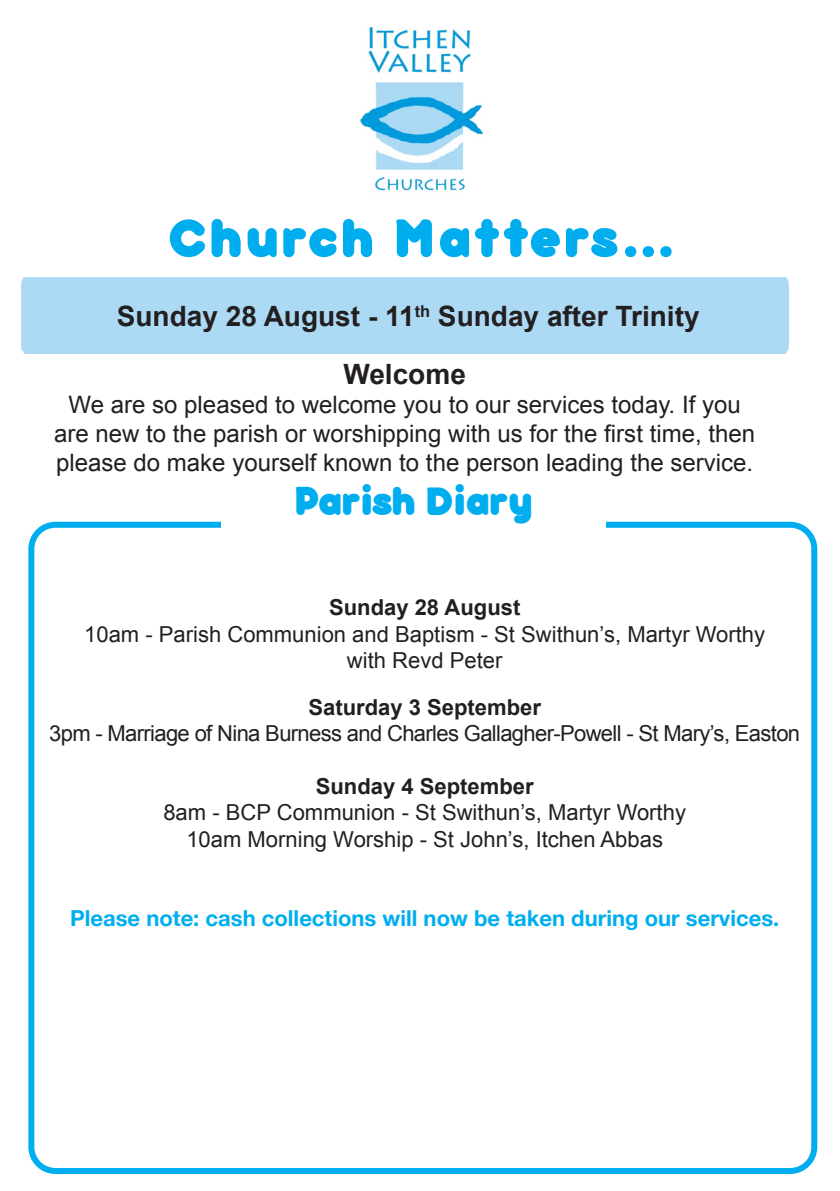
<style>
.page{position:relative;width:840px;height:1191px;background:#fff}
.page>*{position:absolute;margin:0;border:0;box-sizing:border-box;transform-origin:0 0}
.t1{font:900 60px "bubbleboddy";letter-spacing:.05em;color:#00aeef}
.t2{font:900 44px "bubbleboddy";color:#00aeef}
.t3{font:700 28px "Arial";color:#231f20}
.t4{font:24px/28.8px "Arial";color:#231f20;text-align:center}
.t5{font:22px "Arial";color:#231f20}
.t6{font:22px "Arial";letter-spacing:-.03em;color:#231f20}
.t7{font:700 22px "Helvetica Neue";color:#00aeef}
.t8{font:700 22px "Arial";color:#231f20}
</style>
<div class="page">
<img style="left:360px;top:27px;width:123px;height:164px">
<div style="left:28px;top:522px;width:788px;height:652px;border:6px solid #00aeef;border-radius:24px"></div>
<div style="left:221px;top:487px;width:384px;height:59px;background:#fff"></div>
<p class="t1" style="left:168px;top:197px;width:506px">Church Matters...</p>
<p class="t3" style="left:117px;top:298px;width:584px">Sunday 28 August - 11<sup>th</sup> Sunday after Trinity</p>
<p class="t3" style="left:343px;top:356px;width:124px">Welcome</p>
<p class="t4" style="left:54px;top:390px;width:702px">We are so pleased to welcome you to our services today. If you are new to the parish or worshipping with us for the first time, then please do make yourself known to the person leading the service.</p>
<p class="t2" style="left:294px;top:471px;width:239px">Parish Diary</p>
<p class="t8" style="left:329px;top:593px;width:193px">Sunday 28 August</p>
<p class="t5" style="left:84px;top:620px;width:682px">10am - Parish Communion and Baptism - St Swithun’s, Martyr Worthy</p>
<p class="t5" style="left:347px;top:646px;width:157px">with Revd Peter</p>
<p class="t8" style="left:308px;top:692px;width:234px">Saturday 3 September</p>
<p class="t6" style="left:49px;top:719px;width:752px">3pm - Marriage of Nina Burness and Charles Gallagher-Powell - St Mary’s, Easton</p>
<p class="t8" style="left:315px;top:771px;width:219px">Sunday 4 September</p>
<p class="t5" style="left:163px;top:798px;width:524px">8am - BCP Communion - St Swithun’s, Martyr Worthy</p>
<p class="t5" style="left:186px;top:824px;width:478px">10am Morning Worship - St John’s, Itchen Abbas</p>
<p class="t7" style="left:70px;top:901px;width:710px">Please note: cash collections will now be taken during our services.</p>
</div>
